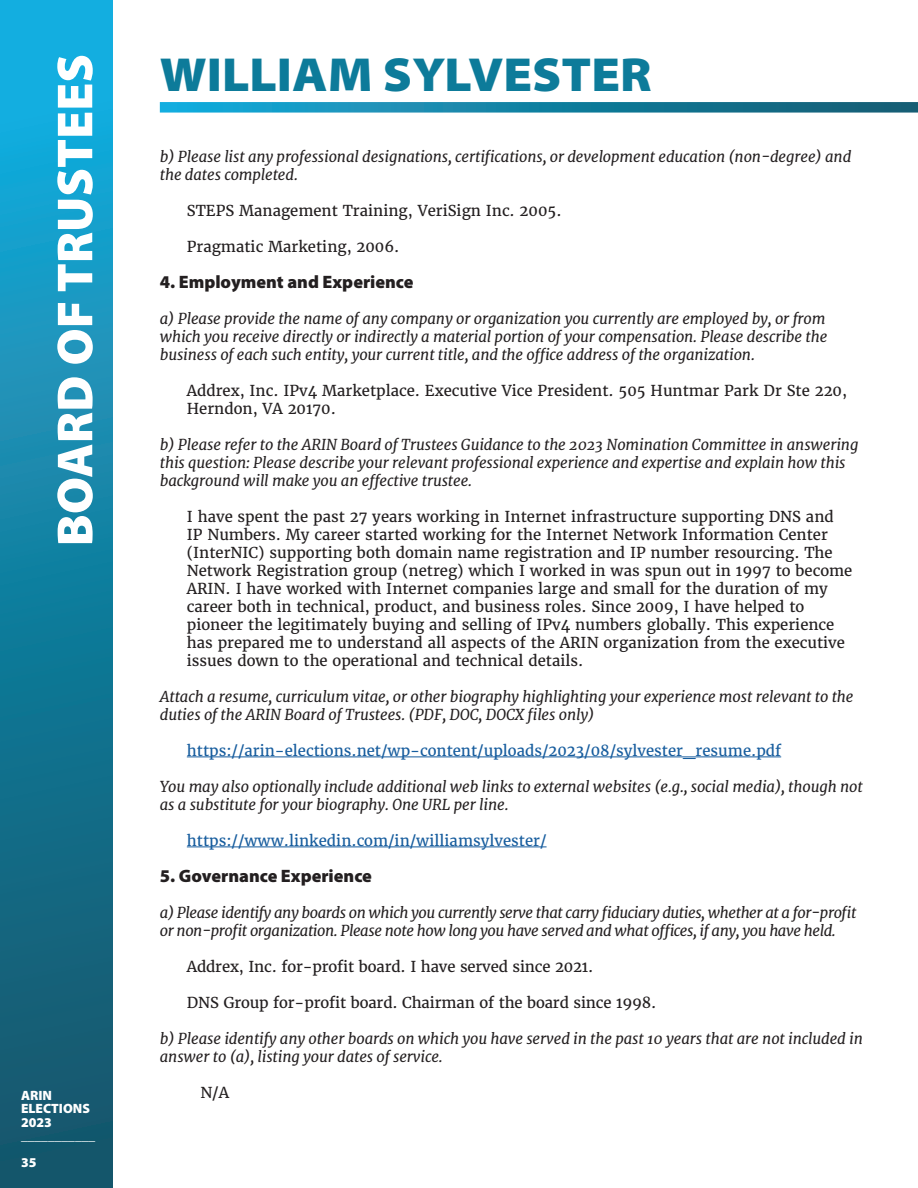
<style>
.page{position:relative;width:918px;height:1188px;background:#fff}
.page>*{position:absolute;margin:0;border:0;box-sizing:border-box;transform-origin:0 0}
.t1{font:900 51px "Myriad Pro";color:#fff}
.t2{font:900 semi-expanded 48px "Myriad Pro";color:#0d7b9a}
.questionnaire_header{font:900 18px "Myriad Pro";color:#231f20}
.Question{font:italic 15px/18px "Merriweather";letter-spacing:-.01em;color:#231f20}
.Candidate_Answer{font:15px/18px "Merriweather";color:#231f20}
.Question-2{font:italic 15px/18px "Merriweather";letter-spacing:-.03em;color:#231f20}
.Candidate_Answer-2{font:15px "Merriweather";color:#175d9e}
.t3{font:900 13.5px/13.5px "Myriad Pro";color:#fff}
</style>
<div class="page">
<div style="left:0;top:0;width:112px;height:1188px;background:linear-gradient(to bottom,#15b2e3,#134f62)"></div>
<svg style="left:160px;top:102px;width:758px;height:11px;background:#1f87a7"></svg>
<hr style="left:187px;top:757px;width:594px;height:1px;background:#175d9e">
<hr style="left:187px;top:847px;width:360px;height:1px;background:#175d9e">
<p class="t1" style="left:41px;top:546px;width:494px;rotate:-90deg">BOARD OF TRUSTEES</p>
<p class="t3" style="left:21px;top:1088px;width:76px">ARIN<br>ELECTIONS<br>2023 ___________</p>
<p class="t3" style="left:21px;top:1156px;width:17px">35</p>
<p class="t2" style="left:160px;top:42px;width:493px">WILLIAM SYLVESTER</p>
<p class="Question" style="left:160px;top:148px;width:693px">b) Please list any professional designations, certifications, or development education (non-degree) and the dates completed.</p>
<p class="Candidate_Answer" style="left:187px;top:202px;width:376px">STEPS Management Training, VeriSign Inc. 2005.</p>
<p class="Candidate_Answer" style="left:187px;top:238px;width:214px">Pragmatic Marketing, 2006.</p>
<p class="questionnaire_header" style="left:160px;top:270px;width:255px">4. Employment and Experience</p>
<p class="Question" style="left:160px;top:310px;width:669px;text-align:justify">a) Please provide the name of any company or organization you currently are employed by, or from which you receive directly or indirectly a material portion of your compensation. Please describe the business of each such entity, your current title, and the office address of the organization.</p>
<p class="Candidate_Answer" style="left:187px;top:382px;width:662px">Addrex, Inc. IPv4 Marketplace. Executive Vice President. 505 Huntmar Park Dr Ste 220,<br>Herndon, VA 20170.</p>
<p class="Question" style="left:160px;top:436px;width:700px">b) Please refer to the ARIN Board of Trustees Guidance to the 2023 Nomination Committee in answering this question: Please describe your relevant professional experience and expertise and explain how this background will make you an effective trustee.</p>
<p class="Candidate_Answer" style="left:187px;top:508px;width:667px">I have spent the past 27 years working in Internet infrastructure supporting DNS and IP Numbers. My career started working for the Internet Network Information Center (InterNIC) supporting both domain name registration and IP number resourcing. The Network Registration group (netreg) which I worked in was spun out in 1997 to become ARIN. I have worked with Internet companies large and small for the duration of my career both in technical, product, and business roles. Since 2009, I have helped to pioneer the legitimately buying and selling of IPv4 numbers globally. This experience has prepared me to understand all aspects of the ARIN organization from the executive issues down to the operational and technical details.</p>
<p class="Question" style="left:160px;top:688px;width:695px">Attach a resume, curriculum vitae, or other biography highlighting your experience most relevant to the duties of the ARIN Board of Trustees. (PDF, DOC, DOCX files only)</p>
<p class="Candidate_Answer-2" style="left:187px;top:741px;width:596px">https://arin-elections.net/wp-content/uploads/2023/08/sylvester_resume.pdf</p>
<p class="Question" style="left:160px;top:778px;width:704px">You may also optionally include additional web links to external websites (e.g., social media), though not as a substitute for your biography. One URL per line.</p>
<p class="Candidate_Answer-2" style="left:187px;top:831px;width:361px">https://www.linkedin.com/in/williamsylvester/</p>
<p class="questionnaire_header" style="left:160px;top:864px;width:214px">5. Governance Experience</p>
<p class="Question-2" style="left:160px;top:904px;width:698px">a) Please identify any boards on which you currently serve that carry fiduciary duties, whether at a for-profit or non-profit organization. Please note how long you have served and what offices, if any, you have held.</p>
<p class="Candidate_Answer" style="left:187px;top:958px;width:408px">Addrex, Inc. for-profit board. I have served since 2021.</p>
<p class="Candidate_Answer" style="left:187px;top:994px;width:471px">DNS Group for-profit board. Chairman of the board since 1998.</p>
<p class="Question" style="left:160px;top:1030px;width:705px">b) Please identify any other boards on which you have served in the past 10 years that are not included in answer to (a), listing your dates of service.</p>
<p class="Candidate_Answer" style="left:200px;top:1084px;width:30px">N/A</p>
</div>
